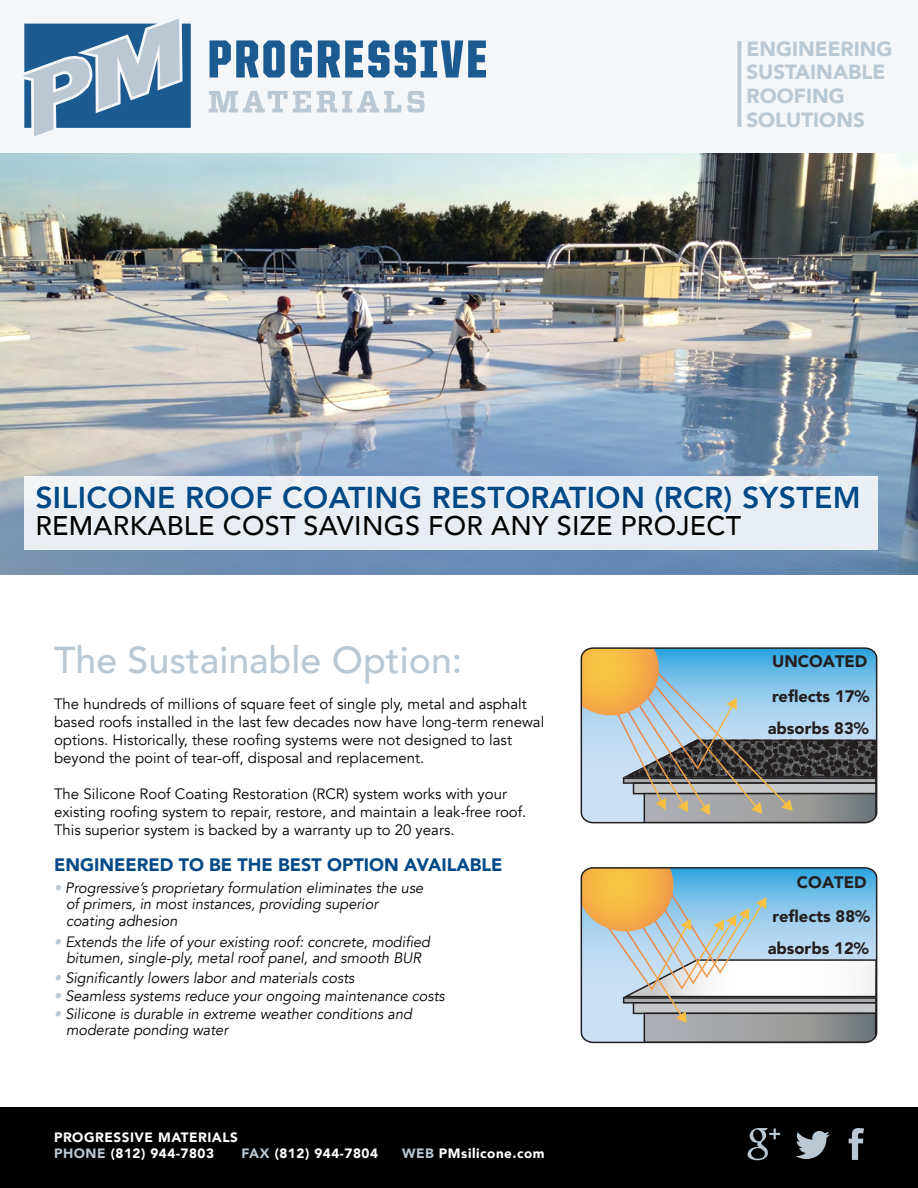
<style>
.page{position:relative;width:918px;height:1188px;background:#fff}
.page>*{position:absolute;margin:0;border:0;box-sizing:border-box;transform-origin:0 0}
.t1{font:500 37.5px "Avenir";color:#b9c8d3}
.t2{font:800 30.15px "Avenir";letter-spacing:.01em;color:#004987}
.t3{font:500 27px "Avenir";letter-spacing:.01em;color:#000}
.t4{font:900 20.55px/23.9px "Avenir";color:#b9c8d3}
.t5{font:900 18px "Avenir";color:#004987}
.t6{font:900 16.5px/34.5px "Avenir LT Std";color:#231f20}
.t7{font:15px/18px "Avenir";color:#000}
.t8{font:italic 15px/16.5px "Avenir";color:#000}
.t9{font:900 13.5px/16.2px "Avenir";letter-spacing:.04em;color:#fff}
.s1{color:#b9c8d3}
</style>
<div class="page">
<img style="left:0;top:154px;width:918px;height:421px">
<div style="left:24px;top:476px;width:854px;height:74px;background:#e8edf3"></div>
<svg style="left:35px;top:485px;width:386px;height:51px"></svg>
<svg style="left:430px;top:485px;width:429px;height:51px"></svg>
<div style="left:0;top:1107px;width:918px;height:81px;background:#000"></div>
<svg style="left:748px;top:1128px;width:32px;height:32px"></svg>
<svg style="left:795px;top:1131px;width:35px;height:28px"></svg>
<svg style="left:849px;top:1128px;width:15px;height:32px"></svg>
<svg style="left:0;top:0;width:918px;height:153px;fill:#f4f6f8"></svg>
<svg style="left:580px;top:647px;width:298px;height:177px;background:#92a3a8"></svg>
<svg style="left:580px;top:867px;width:298px;height:177px;background:#adbec1"></svg>
<h3 class="t4" style="left:747px;top:36px;width:148px">ENGINEERING<br>SUSTAINABLE<br>ROOFING<br>SOLUTIONS</h3>
<h2 class="t2" style="left:35px;top:470px;width:827px">SILICONE ROOF COATING RESTORATION (RCR) SYSTEM</h2>
<h3 class="t3" style="left:35px;top:502px;width:707px">REMARKABLE COST SAVINGS FOR ANY SIZE PROJECT</h3>
<h1 class="t1" style="left:54px;top:627px;width:410px">The Sustainable Option:</h1>
<p class="t7" style="left:54px;top:695px;width:492px">The hundreds of millions of square feet of single ply, metal and asphalt based roofs installed in the last few decades now have long-term renewal options. Historically, these roofing systems were not designed to last beyond the point of tear-off, disposal and replacement.</p>
<p class="t7" style="left:54px;top:785px;width:474px">The Silicone Roof Coating Restoration (RCR) system works with your existing roofing system to repair, restore, and maintain a leak-free roof.<br>This superior system is backed by a warranty up to 20 years.</p>
<p class="t5" style="left:54px;top:849px;width:450px">ENGINEERED TO BE THE BEST OPTION AVAILABLE</p>
<p class="t8" style="left:66px;top:880px;width:359px;text-indent:-12px"><span class="s1">•</span> Progressive’s proprietary formulation eliminates the use of primers, in most instances, providing superior coating adhesion</p>
<p class="t8" style="left:54px;top:934px;width:378px;text-align:center"><span class="s1">•</span> Extends the life of your existing roof: concrete, modified bitumen, single-ply, metal roof panel, and smooth BUR</p>
<p class="t8" style="left:54px;top:970px;width:302px"><span class="s1">•</span> Significantly lowers labor and materials costs</p>
<p class="t8" style="left:54px;top:988px;width:392px"><span class="s1">•</span> Seamless systems reduce your ongoing maintenance costs</p>
<p class="t8" style="left:66px;top:1006px;width:348px;text-indent:-12px"><span class="s1">•</span> Silicone is durable in extreme weather conditions and moderate ponding water</p>
<p class="t9" style="left:54px;top:1128px;width:186px">PROGRESSIVE MATERIALS<br><span class="s1">PHONE</span> (812) 944-7803</p>
<p class="t9" style="left:242px;top:1145px;width:138px"><span class="s1">FAX</span> (812) 944-7804</p>
<p class="t9" style="left:402px;top:1145px;width:144px"><span class="s1">WEB</span> PMsilicone.com</p>
<p class="t6" style="left:772px;top:644px;width:99px">UNCOATED reflects 17%</p>
<p class="t6" style="left:768px;top:711px;width:103px">absorbs 83%</p>
<p class="t6" style="left:773px;top:865px;width:99px;text-align:right">COATED reflects 88%</p>
<p class="t6" style="left:768px;top:931px;width:103px">absorbs 12%</p>
</div>
